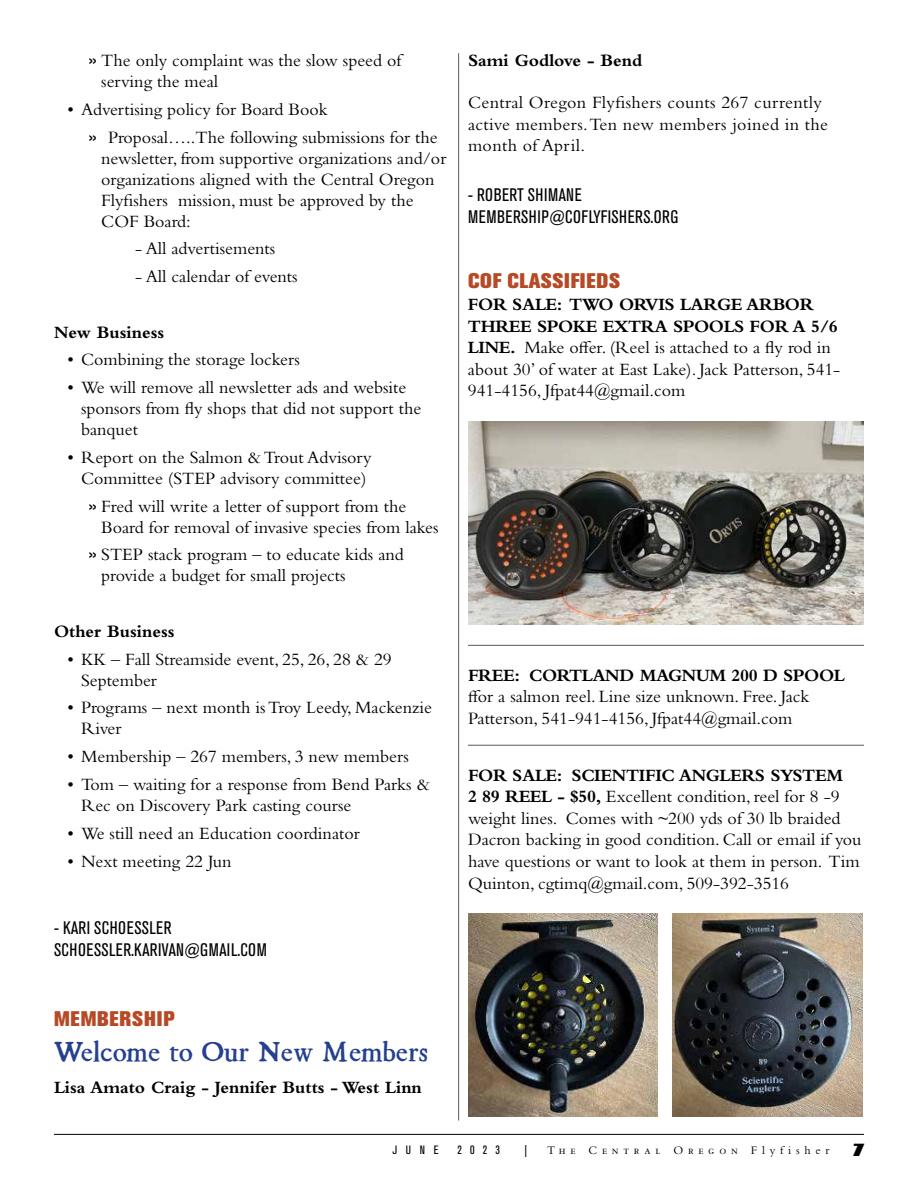
<style>
.page{position:relative;width:918px;height:1188px;background:#fff}
.page>*{position:absolute;margin:0;border:0;box-sizing:border-box;transform-origin:0 0}
.t1{font:27px "Kis Miklos";color:#25408f}
.t2{font:800 21px "Akzidenz Grotesk BE";letter-spacing:.04em;color:#b64926}
.t3{font:18px/21.6px "Bembo Std";color:#000}
.t4{font:18px/21px "Bembo Std";letter-spacing:.03em;color:#000}
.t5{font:18px/21.6px "Bembo Std";letter-spacing:.02em;color:#000}
.t6{font:condensed 18px/21.8px "Akzidenz Grotesk BE";letter-spacing:.02em;color:#000}
.t7{font:700 18px "Bembo Std";color:#000}
.t8{font:18px/21px "Bembo Std";letter-spacing:.085em;color:#000}
.t9{font:700 18px "Bembo Std";letter-spacing:-.02em;color:#000}
.t10{font:800 16.5px "Gill Sans Std";color:#000}
.t11{font:12px "Bembo Std";letter-spacing:.4em;color:#000}
.t12{font:condensed 12px "Akzidenz Grotesk BE";letter-spacing:.7em;color:#000}
.s1{font-family:"Helvetica"}
.s2{font-weight:700}
</style>
<div class="page">
<hr style="left:54px;top:1134px;width:810px;height:1px;background:#000">
<hr style="left:458px;top:53px;width:1px;height:1068px;background:#58595b">
<img style="left:468px;top:422px;width:396px;height:202px">
<hr style="left:468px;top:645px;width:396px;height:1px;background:#58595b">
<hr style="left:468px;top:745px;width:396px;height:1px;background:#58595b">
<img style="left:468px;top:914px;width:189px;height:202px">
<img style="left:673px;top:914px;width:189px;height:202px">
<p class="t8" style="left:101px;top:50px;width:303px;text-indent:-14px"><span class="s1">»</span> The only complaint was the slow speed of serving the meal</p>
<p class="t3" style="left:88px;top:95px;width:351px;line-height:27.8px;text-indent:-20px">• Advertising policy for Board Book<br><span class="s1">»</span> Proposal…..The following submissions for the</p>
<p class="t3" style="left:101px;top:147px;width:347px;line-height:21px">newsletter, from supportive organizations and/or organizations aligned with the Central Oregon Flyfishers mission, must be approved by the COF Board:</p>
<p class="t3" style="left:135px;top:238px;width:142px">- All advertisements</p>
<p class="t3" style="left:135px;top:265px;width:164px">- All calendar of events</p>
<p class="t7" style="left:54px;top:322px;width:112px">New Business</p>
<p class="t3" style="left:68px;top:349px;width:234px">• Combining the storage lockers</p>
<p class="t4" style="left:81px;top:377px;width:342px;text-indent:-14px">• We will remove all newsletter ads and website sponsors from fly shops that did not support the banquet</p>
<p class="t3" style="left:68px;top:446px;width:306px;line-height:21px;text-align:center">• Report on the Salmon &amp; Trout Advisory<br>Committee (STEP advisory committee)</p>
<p class="t3" style="left:101px;top:495px;width:339px;line-height:21px;text-indent:-14px"><span class="s1">»</span> Fred will write a letter of support from the<br>Board for removal of invasive species from lakes</p>
<p class="t3" style="left:101px;top:544px;width:304px;line-height:21px;text-indent:-14px"><span class="s1">»</span> STEP stack program – to educate kids and provide a budget for small projects</p>
<p class="t7" style="left:54px;top:621px;width:122px">Other Business</p>
<p class="t3" style="left:81px;top:648px;width:312px;line-height:21px;text-indent:-14px">• KK – Fall Streamside event, 25, 26, 28 &amp; 29<br>September</p>
<p class="t3" style="left:81px;top:697px;width:352px;line-height:21px;text-indent:-14px">• Programs – next month is Troy Leedy, Mackenzie<br>River</p>
<p class="t4" style="left:68px;top:746px;width:343px">• Membership – 267 members, 3 new members</p>
<p class="t3" style="left:81px;top:774px;width:350px;line-height:21px;text-indent:-14px">• Tom – waiting for a response from Bend Parks &amp;<br>Rec on Discovery Park casting course</p>
<p class="t3" style="left:68px;top:822px;width:294px">• We still need an Education coordinator</p>
<p class="t3" style="left:68px;top:850px;width:166px">• Next meeting 22 Jun</p>
<p class="t6" style="left:54px;top:917px;width:215px">- KARI SCHOESSLER<br>SCHOESSLER.KARIVAN@GMAIL.COM</p>
<p class="t2" style="left:54px;top:1007px;width:122px">MEMBERSHIP</p>
<h1 class="t1" style="left:54px;top:1036px;width:376px">Welcome to Our New Members</h1>
<p class="t7" style="left:54px;top:1077px;width:369px">Lisa Amato Craig - Jennifer Butts - West Linn</p>
<p class="t7" style="left:468px;top:50px;width:176px">Sami Godlove - Bend</p>
<p class="t5" style="left:468px;top:91px;width:362px">Central Oregon Flyfishers counts 267 currently active members. Ten new members joined in the month of April.</p>
<p class="t6" style="left:468px;top:185px;width:212px">- ROBERT SHIMANE<br>MEMBERSHIP@COFLYFISHERS.ORG</p>
<p class="t2" style="left:468px;top:269px;width:154px">COF CLASSIFIEDS</p>
<p class="t3" style="left:468px;top:293px;width:374px"><span class="s2">FOR SALE: TWO ORVIS LARGE ARBOR THREE SPOKE EXTRA SPOOLS FOR A 5/6<br>LINE.</span> Make offer. (Reel is attached to a fly rod in about 30’ of water at East Lake). Jack Patterson, 541- 941-4156, Jfpat44@gmail.com</p>
<p class="t9" style="left:468px;top:665px;width:378px">FREE: CORTLAND MAGNUM 200 D SPOOL</p>
<p class="t3" style="left:468px;top:686px;width:343px">ffor a salmon reel. Line size unknown. Free. Jack<br>Patterson, 541-941-4156, Jfpat44@gmail.com</p>
<p class="t3" style="left:468px;top:764px;width:395px"><span class="s2">FOR SALE: SCIENTIFIC ANGLERS SYSTEM<br>2 89 REEL - $50,</span> Excellent condition, reel for 8 -9 weight lines. Comes with ~200 yds of 30 lb braided Dacron backing in good condition. Call or email if you have questions or want to look at them in person. Tim Quinton, cgtimq@gmail.com, 509-392-3516</p>
<p class="t12" style="left:393px;top:1143px;width:47px">JUNE</p>
<p class="t12" style="left:458px;top:1143px;width:44px">2023</p>
<p class="t12" style="left:525px;top:1143px;width:4px">|</p>
<p class="t11" style="left:547px;top:1144px;width:284px">The Central Oregon Flyfisher</p>
<p class="t10" style="left:851px;top:1139px;width:16px">7</p>
</div>
